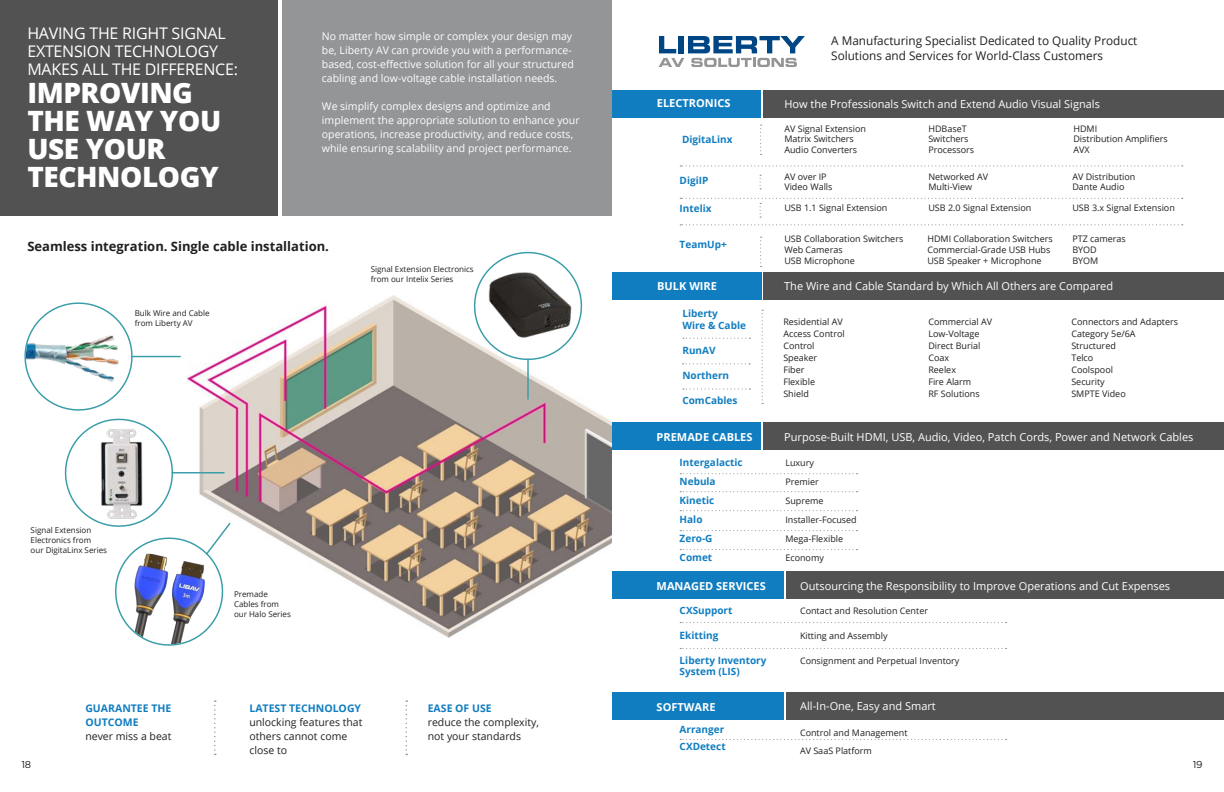
<style>
.page{position:relative;width:1224px;height:792px;background:#fff}
.page>*{position:absolute;margin:0;border:0;box-sizing:border-box;transform-origin:0 0}
.t1{font:800 28px/28px "Open Sans";letter-spacing:-.015em;color:#fff}
.t2{font:16px/18px "Open Sans";letter-spacing:-.015em;color:#fff}
.t3{font:700 13px "Open Sans";color:#221f1f}
.t4{font:12px/15px "Open Sans";color:#221f1f}
.t5{font:11px "Open Sans";color:#fff}
.t6{font:700 11px "Open Sans";color:#fff}
.t7{font:10.5px/14px "Open Sans";color:#fff}
.t8{font:10.5px/14px "Open Sans";color:#221f1f}
.t9{font:700 10.5px/14px "Open Sans";color:#117dc1}
.t10{font:700 10px/19px "Open Sans";color:#117dc1}
.t11{font:10px "Gotham";color:#221f1f}
.t12{font:9px/19px "Open Sans";color:#221f1f}
.t13{font:8px/10px "Open Sans";color:#221f1f}
</style>
<div class="page">
<img style="left:187px;top:296px;width:425px;height:342px">
<img style="left:24px;top:302px;width:109px;height:109px">
<svg style="left:473px;top:251px;width:110px;height:110px"></svg>
<hr style="left:527px;top:359px;width:2px;height:41px;background:#389da9">
<hr style="left:131px;top:356px;width:50px;height:1px;background:#389da9">
<svg style="left:64px;top:418px;width:168px;height:228px"></svg>
<div style="left:0;top:0;width:278px;height:216px;background:#525252"></div>
<div style="left:283px;top:0;width:329px;height:216px;background:#939597"></div>
<svg style="left:214px;top:700px;width:2px;height:55px"></svg>
<svg style="left:406px;top:700px;width:1px;height:55px"></svg>
<div style="left:612px;top:90px;width:149px;height:28px;background:#117dc1"></div>
<div style="left:763px;top:90px;width:461px;height:28px;background:#525252"></div>
<svg style="left:680px;top:165px;width:503px;height:2px"></svg>
<div style="left:612px;top:272px;width:149px;height:28px;background:#117dc1"></div>
<div style="left:763px;top:272px;width:461px;height:28px;background:#525252"></div>
<svg style="left:762px;top:310px;width:1px;height:94px"></svg>
<div style="left:612px;top:422px;width:149px;height:28px;background:#117dc1"></div>
<div style="left:763px;top:422px;width:461px;height:28px;background:#525252"></div>
<svg style="left:680px;top:224px;width:503px;height:1px"></svg>
<svg style="left:760px;top:124px;width:2px;height:31px"></svg>
<svg style="left:760px;top:237px;width:2px;height:30px"></svg>
<svg style="left:683px;top:338px;width:68px;height:1px"></svg>
<svg style="left:683px;top:363px;width:67px;height:1px"></svg>
<svg style="left:680px;top:473px;width:178px;height:1px"></svg>
<svg style="left:680px;top:491px;width:178px;height:1px"></svg>
<svg style="left:680px;top:510px;width:178px;height:1px"></svg>
<svg style="left:680px;top:530px;width:178px;height:1px"></svg>
<svg style="left:683px;top:388px;width:68px;height:2px"></svg>
<div style="left:612px;top:571px;width:171px;height:28px;background:#117dc1"></div>
<div style="left:786px;top:571px;width:438px;height:28px;background:#525252"></div>
<svg style="left:680px;top:622px;width:327px;height:1px"></svg>
<svg style="left:680px;top:648px;width:327px;height:1px"></svg>
<div style="left:612px;top:692px;width:171px;height:28px;background:#117dc1"></div>
<div style="left:786px;top:692px;width:438px;height:28px;background:#525252"></div>
<svg style="left:680px;top:739px;width:327px;height:1px"></svg>
<svg style="left:680px;top:198px;width:503px;height:20px"></svg>
<svg style="left:659px;top:36px;width:146px;height:31px"></svg>
<svg style="left:680px;top:549px;width:178px;height:1px"></svg>
<h2 class="t2" style="left:27px;top:26px;width:212px">HAVING THE RIGHT SIGNAL<br>EXTENSION TECHNOLOGY<br>MAKES ALL THE DIFFERENCE:</h2>
<h1 class="t1" style="left:27px;top:79px;width:195px">IMPROVING<br>THE WAY YOU<br>USE YOUR<br>TECHNOLOGY</h1>
<p class="t7" style="left:322px;top:29px;width:253px">No matter how simple or complex your design may be, Liberty AV can provide you with a performance&shy;based, cost-effective solution for all your structured cabling and low-voltage cable installation needs.</p>
<p class="t7" style="left:322px;top:99px;width:259px">We simplify complex designs and optimize and implement the appropriate solution to enhance your operations, increase productivity, and reduce costs, while ensuring scalability and project performance.</p>
<h3 class="t3" style="left:27px;top:237px;width:303px">Seamless integration. Single cable installation.</h3>
<p class="t13" style="left:135px;top:308px;width:76px">Bulk Wire and Cable from Liberty AV</p>
<p class="t13" style="left:371px;top:264px;width:105px">Signal Extension Electronics from our Intelix Series</p>
<p class="t13" style="left:31px;top:526px;width:78px">Signal Extension<br>Electronics from<br>our DigitaLinx Series</p>
<p class="t11" style="left:21px;top:760px;width:11px">18</p>
<p class="t9" style="left:85px;top:701px;width:88px">GUARANTEE THE<br>OUTCOME</p>
<p class="t8" style="left:85px;top:729px;width:88px">never miss a beat</p>
<p class="t13" style="left:234px;top:588px;width:58px">Premade<br>Cables from our Halo Series</p>
<p class="t9" style="left:249px;top:701px;width:113px">LATEST TECHNOLOGY</p>
<p class="t8" style="left:249px;top:716px;width:115px">unlocking features that others cannot come close to</p>
<p class="t9" style="left:428px;top:701px;width:65px">EASE OF USE</p>
<p class="t8" style="left:428px;top:715px;width:113px">reduce the complexity, not your standards</p>
<p class="t6" style="left:657px;top:95px;width:75px">ELECTRONICS</p>
<p class="t10" style="left:682px;top:130px;width:52px">DigitaLinx</p>
<p class="t10" style="left:680px;top:171px;width:30px">DigiIP</p>
<p class="t10" style="left:680px;top:198px;width:34px">Intelix</p>
<p class="t10" style="left:680px;top:235px;width:49px">TeamUp+</p>
<p class="t6" style="left:657px;top:279px;width:61px">BULK WIRE</p>
<p class="t10" style="left:682px;top:307px;width:65px;line-height:12px">Liberty<br>Wire &amp; Cable</p>
<p class="t10" style="left:682px;top:341px;width:35px">RunAV</p>
<p class="t10" style="left:682px;top:366px;width:48px">Northern</p>
<p class="t10" style="left:682px;top:392px;width:57px">ComCables</p>
<h3 class="t4" style="left:831px;top:33px;width:308px">A Manufacturing Specialist Dedicated to Quality Product<br>Solutions and Services for World-Class Customers</h3>
<p class="t5" style="left:784px;top:97px;width:317px">How the Professionals Switch and Extend Audio Visual Signals</p>
<p class="t12" style="left:784px;top:120px;width:83px">AV Signal Extension</p>
<p class="t12" style="left:928px;top:120px;width:40px">HDBaseT</p>
<p class="t12" style="left:1073px;top:120px;width:25px">HDMI</p>
<p class="t12" style="left:784px;top:129px;width:71px">Matrix Switchers</p>
<p class="t12" style="left:928px;top:129px;width:42px">Switchers</p>
<p class="t12" style="left:1073px;top:129px;width:96px">Distribution Amplifiers</p>
<p class="t12" style="left:784px;top:140px;width:74px">Audio Converters</p>
<p class="t12" style="left:928px;top:140px;width:47px">Processors</p>
<p class="t12" style="left:1073px;top:140px;width:18px">AVX</p>
<p class="t12" style="left:784px;top:167px;width:44px">AV over IP</p>
<p class="t12" style="left:928px;top:167px;width:61px">Networked AV</p>
<p class="t12" style="left:1072px;top:167px;width:65px">AV Distribution</p>
<p class="t12" style="left:784px;top:177px;width:50px">Video Walls</p>
<p class="t12" style="left:928px;top:177px;width:45px">Multi-View</p>
<p class="t12" style="left:1072px;top:177px;width:54px">Dante Audio</p>
<p class="t12" style="left:784px;top:198px;width:104px">USB 1.1 Signal Extension</p>
<p class="t12" style="left:928px;top:198px;width:104px">USB 2.0 Signal Extension</p>
<p class="t12" style="left:1072px;top:198px;width:104px">USB 3.x Signal Extension</p>
<p class="t12" style="left:784px;top:230px;width:120px">USB Collaboration Switchers</p>
<p class="t12" style="left:927px;top:230px;width:127px">HDMI Collaboration Switchers</p>
<p class="t12" style="left:1072px;top:230px;width:55px">PTZ cameras</p>
<p class="t12" style="left:784px;top:240px;width:60px">Web Cameras</p>
<p class="t12" style="left:927px;top:240px;width:125px">Commercial-Grade USB Hubs</p>
<p class="t12" style="left:1072px;top:240px;width:26px">BYOD</p>
<p class="t12" style="left:784px;top:251px;width:72px">USB Microphone</p>
<p class="t12" style="left:927px;top:251px;width:116px">USB Speaker + Microphone</p>
<p class="t12" style="left:1072px;top:251px;width:28px">BYOM</p>
<p class="t5" style="left:784px;top:278px;width:330px">The Wire and Cable Standard by Which All Others are Compared</p>
<p class="t12" style="left:783px;top:312px;width:61px">Residential AV</p>
<p class="t12" style="left:928px;top:312px;width:65px">Commercial AV</p>
<p class="t12" style="left:1071px;top:312px;width:108px">Connectors and Adapters</p>
<p class="t12" style="left:783px;top:324px;width:63px">Access Control</p>
<p class="t12" style="left:928px;top:324px;width:53px">Low-Voltage</p>
<p class="t12" style="left:1071px;top:324px;width:66px">Category 5e/6A</p>
<p class="t12" style="left:783px;top:336px;width:33px">Control</p>
<p class="t12" style="left:928px;top:336px;width:53px">Direct Burial</p>
<p class="t12" style="left:1071px;top:336px;width:46px">Structured</p>
<p class="t12" style="left:783px;top:349px;width:35px">Speaker</p>
<p class="t12" style="left:928px;top:349px;width:22px">Coax</p>
<p class="t12" style="left:1071px;top:349px;width:24px">Telco</p>
<p class="t12" style="left:783px;top:360px;width:23px">Fiber</p>
<p class="t12" style="left:928px;top:360px;width:29px">Reelex</p>
<p class="t12" style="left:1071px;top:360px;width:43px">Coolspool</p>
<p class="t12" style="left:783px;top:372px;width:33px">Flexible</p>
<p class="t12" style="left:928px;top:372px;width:45px">Fire Alarm</p>
<p class="t12" style="left:1071px;top:372px;width:35px">Security</p>
<p class="t12" style="left:783px;top:384px;width:27px">Shield</p>
<p class="t12" style="left:928px;top:384px;width:53px">RF Solutions</p>
<p class="t12" style="left:1071px;top:384px;width:56px">SMPTE Video</p>
<p class="t6" style="left:657px;top:429px;width:97px">PREMADE CABLES</p>
<p class="t5" style="left:784px;top:429px;width:411px">Purpose-Built HDMI, USB, Audio, Video, Patch Cords, Power and Network Cables</p>
<p class="t10" style="left:680px;top:454px;width:65px">Intergalactic<br>Nebula<br>Kinetic<br>Halo<br>Zero-G<br>Comet</p>
<p class="t12" style="left:785px;top:454px;width:73px">Luxury<br>Premier<br>Supreme<br>Installer-Focused<br>Mega-Flexible<br>Economy</p>
<p class="t6" style="left:657px;top:578px;width:111px">MANAGED SERVICES</p>
<p class="t5" style="left:800px;top:578px;width:371px">Outsourcing the Responsibility to Improve Operations and Cut Expenses</p>
<p class="t10" style="left:680px;top:600px;width:54px">CXSupport</p>
<p class="t10" style="left:680px;top:625px;width:40px">Ekitting</p>
<p class="t10" style="left:680px;top:654px;width:88px;line-height:11px">Liberty Inventory<br>System (LIS)</p>
<p class="t6" style="left:657px;top:699px;width:60px">SOFTWARE</p>
<p class="t12" style="left:800px;top:601px;width:130px">Contact and Resolution Center</p>
<p class="t12" style="left:800px;top:626px;width:89px">Kitting and Assembly</p>
<p class="t12" style="left:800px;top:651px;width:161px">Consignment and Perpetual Inventory</p>
<p class="t5" style="left:800px;top:698px;width:137px">All-In-One, Easy and Smart</p>
<p class="t10" style="left:680px;top:721px;width:48px;line-height:17px">Arranger<br>CXDetect</p>
<p class="t12" style="left:800px;top:724px;width:109px;line-height:18px">Control and Management<br>AV SaaS Platform</p>
<p class="t11" style="left:1193px;top:760px;width:12px">19</p>
</div>
